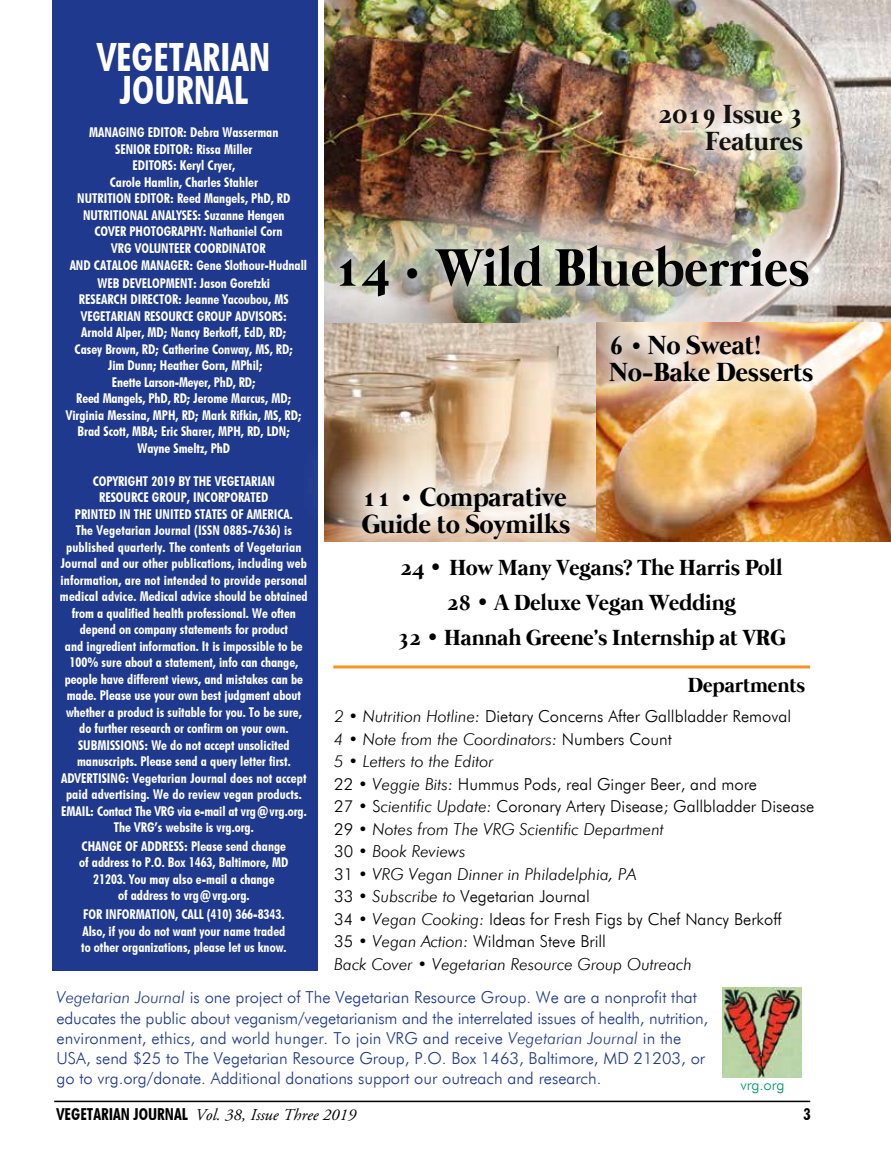
<style>
.page{position:relative;width:891px;height:1175px;background:#fff}
.page>*{position:absolute;margin:0;border:0;box-sizing:border-box;transform-origin:0 0}
.t1{font:700 54px "Mermaid";letter-spacing:.01em;color:#000101;scale:.95 1}
.t2{font:39px/33px "Futuri Condensed Bold SWFTE";color:#fff;text-align:center}
.t3{font:700 27px/27px "Mermaid";color:#000101}
.t4{font:700 27px/27px "Mermaid";color:#121211;text-align:right}
.t5{font:700 22.5px/35.1px "Mermaid";color:#000;text-align:center}
.t6{font:700 21px "Mermaid";color:#000}
.t7{font:16.5px/20.2px "Futuri Light Regular SWFTE";color:#1e398d}
.t8{font:16.5px/22.5px "Futuri Light Regular SWFTE";color:#000}
.t9{font:16.5px/22.5px "Futuri Light Italic SWFTE";color:#000}
.t10{font:italic 16.5px "Adobe Garamond";color:#000}
.t11{font:16.5px "Futuri Condensed Bold SWFTE";color:#000}
.t12{font:15px "Futuri Light Regular SWFTE";letter-spacing:-.01em;color:#009964}
.t13{font:13.5px/16.5px "Futuri Condensed Bold SWFTE";color:#fff;text-align:center}
.s1{font-family:"Futuri Regular SWFTE";font-weight:400;font-size:34.5px;color:#000}
.s2{font-family:"Futuri Regular SWFTE";font-weight:400;font-size:22.5px;color:#000}
.s3{font-family:"Futuri Regular SWFTE";font-weight:400}
.s4{font-family:"Futuri Light Italic SWFTE"}
.s5{font-family:"Futuri Light Regular SWFTE"}
.s6{font-family:"Futuri Condensed Bold SWFTE";font-style:normal}
</style>
<div class="page">
<hr style="left:54px;top:1100px;width:756px;height:2px;background:#000">
<img style="left:325px;top:0;width:566px;height:542px">
<hr style="left:333px;top:665px;width:477px;height:3px;background:#f7941e">
<img style="left:722px;top:987px;width:80px;height:90px">
<img style="left:324px;top:164px;width:510px;height:41px">
<img style="left:324px;top:205px;width:526px;height:132px">
<svg style="left:538px;top:254px;width:298px;height:146px;background:#d6d3c4"></svg>
<img style="left:569px;top:294px;width:285px;height:128px">
<div style="left:52px;top:0;width:266px;height:970px;background:#1e398d"></div>
<img style="left:591px;top:25px;width:236px;height:145px">
<img style="left:618px;top:65px;width:225px;height:127px">
<svg style="left:324px;top:408px;width:269px;height:39px;background:#ceae8a"></svg>
<img style="left:324px;top:447px;width:287px;height:95px">
<h2 class="t2" style="left:97px;top:39px;width:175px">VEGETARIAN<br>JOURNAL</h2>
<p class="t13" style="left:66px;top:123px;width:243px">MANAGING EDITOR: Debra Wasserman<br>SENIOR EDITOR: Rissa Miller<br>EDITORS: Keryl Cryer,<br>Carole Hamlin, Charles Stahler<br>NUTRITION EDITOR: Reed Mangels, PhD, RD NUTRITIONAL ANALYSES: Suzanne Hengen<br>COVER PHOTOGRAPHY: Nathaniel Corn<br>VRG VOLUNTEER COORDINATOR<br>AND CATALOG MANAGER: Gene Slothour-Hudnall WEB DEVELOPMENT: Jason Goretzki<br>RESEARCH DIRECTOR: Jeanne Yacoubou, MS VEGETARIAN RESOURCE GROUP ADVISORS:<br>Arnold Alper, MD; Nancy Berkoff, EdD, RD;<br>Casey Brown, RD; Catherine Conway, MS, RD;<br>Jim Dunn; Heather Gorn, MPhil;<br>Enette Larson-Meyer, PhD, RD;<br>Reed Mangels, PhD, RD; Jerome Marcus, MD; Virginia Messina, MPH, RD; Mark Rifkin, MS, RD; Brad Scott, MBA; Eric Sharer, MPH, RD, LDN; Wayne Smeltz, PhD</p>
<p class="t13" style="left:60px;top:472px;width:249px">COPYRIGHT 2019 BY THE VEGETARIAN<br>RESOURCE GROUP, INCORPORATED<br>PRINTED IN THE UNITED STATES OF AMERICA.<br>The Vegetarian Journal (ISSN 0885-7636) is published quarterly. The contents of Vegetarian Journal and our other publications, including web information, are not intended to provide personal medical advice. Medical advice should be obtained from a qualified health professional. We often depend on company statements for product<br>and ingredient information. It is impossible to be 100% sure about a statement, info can change, people have different views, and mistakes can be made. Please use your own best judgment about whether a product is suitable for you. To be sure, do further research or confirm on your own.<br>SUBMISSIONS: We do not accept unsolicited manuscripts. Please send a query letter first.<br>ADVERTISING: Vegetarian Journal does not accept paid advertising. We do review vegan products.<br>EMAIL: Contact The VRG via e-mail at vrg@vrg.org.<br>The VRG’s website is vrg.org.</p>
<p class="t13" style="left:79px;top:837px;width:211px">CHANGE OF ADDRESS: Please send change of address to P.O. Box 1463, Baltimore, MD 21203. You may also e-mail a change<br>of address to vrg@vrg.org.</p>
<p class="t13" style="left:81px;top:905px;width:207px;text-align:left">FOR INFORMATION, CALL (410) 366-8343.<br>Also, if you do not want your name traded to other organizations, please let us know.</p>
<h3 class="t4" style="left:659px;top:103px;width:146px">2019 Issue 3<br>Features</h3>
<h1 class="t1" style="left:333px;top:237px;width:503px">14 <span class="s1">·</span> Wild Blueberries</h1>
<h3 class="t3" style="left:609px;top:333px;width:206px">6 <span class="s2">·</span> No Sweat!<br>No-Bake Desserts</h3>
<h3 class="t3" style="left:362px;top:485px;width:210px">11 <span class="s2">·</span> Comparative<br>Guide to Soymilks</h3>
<h3 class="t5" style="left:398px;top:551px;width:390px">24 <span class="s3">·</span> How Many Vegans? The Harris Poll<br>28 <span class="s3">·</span> A Deluxe Vegan Wedding<br>32 <span class="s3">·</span> Hannah Greene's Internship at VRG</h3>
<h3 class="t6" style="left:688px;top:673px;width:119px">Departments</h3>
<p class="t8" style="left:334px;top:705px;width:458px"><span class="s4">2</span> · <span class="s4">Nutrition Hotline:</span> Dietary Concerns After Gallbladder Removal</p>
<p class="t9" style="left:334px;top:727px;width:339px">4 <span class="s5">·</span> Note from the Coordinators: <span class="s5">Numbers Count<br></span>5 <span class="s5">·</span> Letters to the Editor</p>
<p class="t8" style="left:334px;top:772px;width:481px">22 · <span class="s4">Veggie Bits:</span> Hummus Pods, real Ginger Beer, and more<br>27 · S<span class="s4">cientific Update:</span> Coronary Artery Disease; Gallbladder Disease</p>
<p class="t9" style="left:334px;top:817px;width:331px"><span class="s5">29 ·</span> Notes from The VRG Scientific Department<br><span class="s5">30 ·</span> Book Reviews<br><span class="s5">31 ·</span> VRG Vegan Dinner in Philadelphia, PA</p>
<p class="t8" style="left:334px;top:885px;width:449px">33 · <span class="s4">Subscribe to</span> Vegetarian Journal<br>34 · <span class="s4">Vegan Cooking:</span> Ideas for Fresh Figs by Chef Nancy Berkoff<br>35 · <span class="s4">Vegan Action:</span> Wildman Steve Brill</p>
<p class="t9" style="left:334px;top:952px;width:359px">Back Cover <span class="s5">·</span> Vegetarian Resource Group Outreach</p>
<p class="t7" style="left:56px;top:987px;width:653px"><span class="s4">Vegetarian Journal</span> is one project of The Vegetarian Resource Group. We are a nonprofit that educates the public about veganism/vegetarianism and the interrelated issues of health, nutrition, environment, ethics, and world hunger. To join VRG and receive <span class="s4">Vegetarian Journal</span> in the USA, send $25 to The Vegetarian Resource Group, P.O. Box 1463, Baltimore, MD 21203, or go to vrg.org/donate. Additional donations support our outreach and research.</p>
<p class="t12" style="left:741px;top:1075px;width:45px">vrg.org</p>
<p class="t10" style="left:57px;top:1105px;width:301px"><span class="s6">VEGETARIAN JOURNAL</span> Vol. 38, Issue Three 2019</p>
<p class="t11" style="left:803px;top:1102px;width:9px">3</p>
</div>
